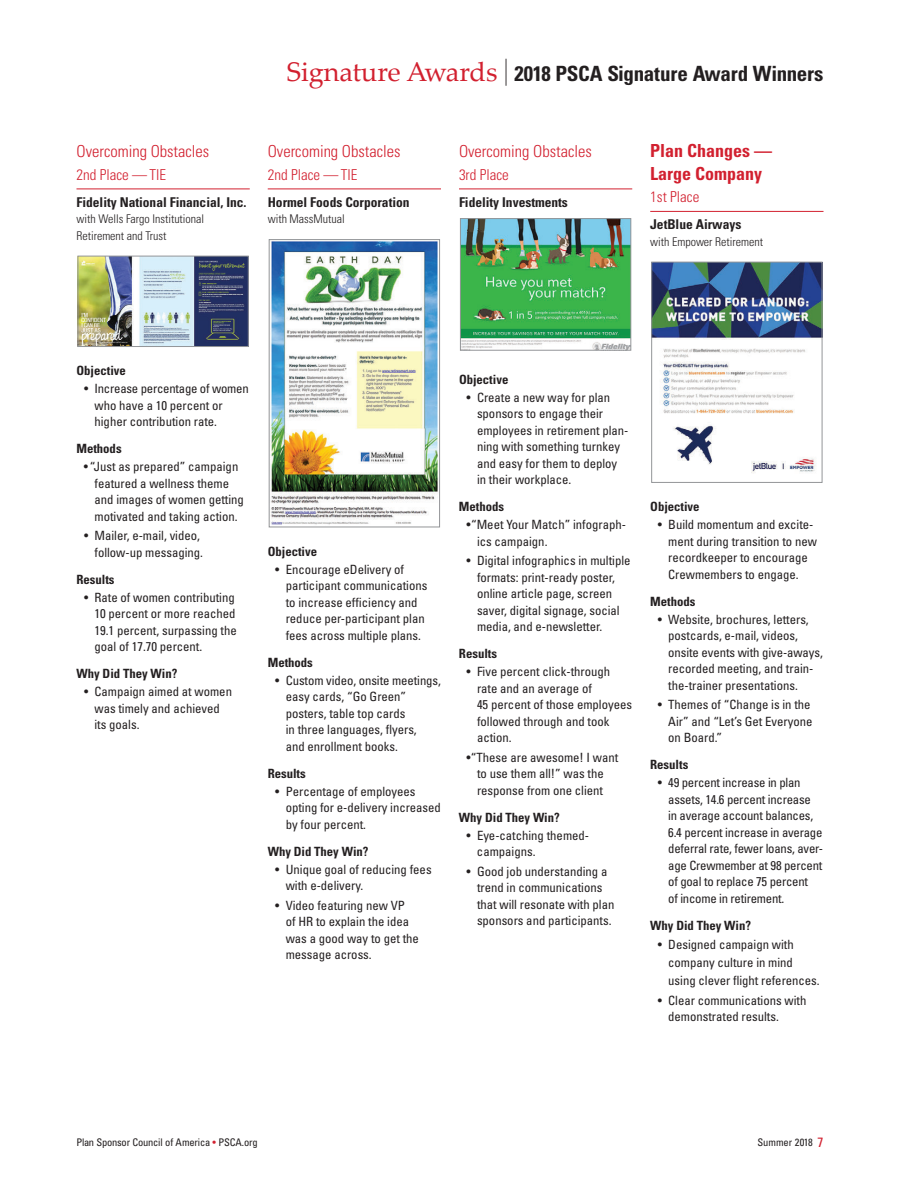
<style>
.page{position:relative;width:918px;height:1188px;background:#fff}
.page>*{position:absolute;margin:0;border:0;box-sizing:border-box;transform-origin:0 0}
._01b-_2nd_Page_Hd{font:700 condensed 21px "Univers LT Std";letter-spacing:-.01em;color:#231f20}
._81a-__1707_Sig_Awrd{font:700 condensed 18px/22.5px "Univers LT Std";color:#d2202f}
._81a-__1707_Sig_Awrd-2{font:300 condensed 16.5px "Univers LT Std";color:#d2202f}
._81b-__1707_Sig_Awrd{font:300 condensed 15px "Univers LT Std";color:#d2202f}
._81c-__1707_Sig_Awrd{font:700 condensed 13.5px "Univers LT Std";color:#231f20}
._81q-__1707_Sig_Awrd{font:condensed 12.75px/16.5px "Univers LT Std";color:#231f20}
._81qb-__1707_Sig_Awr{font:condensed 12.75px/16.5px "Univers LT Std";color:#231f20}
._81eb-__1707_Sig_Awr{font:700 condensed 12.75px "Univers LT Std";color:#231f20}
._81e-__1707_Sig_Awrd{font:700 condensed 12.75px "Univers LT Std";color:#231f20}
._81d-__1707_Sig_Awrd{font:300 condensed 12px/16.5px "Univers LT Std";color:#231f20}
.t1{font:condensed 10.5px "Univers LT Std";letter-spacing:-.02em;color:#231f20}
.t2{font:condensed 10.5px "Univers LT Std";color:#231f20}
.s1{font-family:"Palatino Linotype";font-weight:400;font-stretch:normal;font-size:27px;color:#d2202f}
.s2{font-weight:400;font-size:27px}
.s3{color:#d2202f}
.s4{font-size:13.5px;color:#d2202f}
</style>
<div class="page">
<hr style="left:76px;top:189px;width:174px;height:1px;background:#d2202f">
<img style="left:80px;top:258px;width:167px;height:87px">
<div style="left:78px;top:256px;width:171px;height:91px;border:1px solid #939598"></div>
<hr style="left:268px;top:189px;width:173px;height:1px;background:#d2202f">
<img style="left:271px;top:241px;width:167px;height:284px">
<div style="left:269px;top:239px;width:171px;height:288px;border:1px solid #939598"></div>
<hr style="left:459px;top:189px;width:173px;height:1px;background:#d2202f">
<img style="left:462px;top:220px;width:167px;height:129px">
<div style="left:460px;top:218px;width:171px;height:133px;border:1px solid #939598"></div>
<hr style="left:650px;top:211px;width:174px;height:1px;background:#d2202f">
<img style="left:653px;top:264px;width:167px;height:210px">
<div style="left:651px;top:262px;width:171px;height:221px;border:1px solid #939598"></div>
<p class="_01b-_2nd_Page_Hd" style="left:287px;top:60px;width:538px"><span class="s1">Signature Awards</span> <span class="s2">|</span> 2018 PSCA Signature Award Winners</p>
<p class="_81a-__1707_Sig_Awrd-2" style="left:76px;top:141px;width:134px">Overcoming Obstacles</p>
<p class="_81b-__1707_Sig_Awrd" style="left:76px;top:165px;width:91px">2nd Place — TIE</p>
<p class="_81c-__1707_Sig_Awrd" style="left:76px;top:193px;width:172px">Fidelity National Financial, Inc.</p>
<p class="_81d-__1707_Sig_Awrd" style="left:76px;top:211px;width:129px">with Wells Fargo Institutional<br>Retirement and Trust</p>
<p class="_81a-__1707_Sig_Awrd-2" style="left:268px;top:141px;width:134px">Overcoming Obstacles</p>
<p class="_81b-__1707_Sig_Awrd" style="left:268px;top:165px;width:91px">2nd Place — TIE</p>
<p class="_81c-__1707_Sig_Awrd" style="left:268px;top:193px;width:143px">Hormel Foods Corporation</p>
<p class="_81d-__1707_Sig_Awrd" style="left:268px;top:211px;width:78px">with MassMutual</p>
<p class="_81a-__1707_Sig_Awrd-2" style="left:459px;top:141px;width:134px">Overcoming Obstacles</p>
<p class="_81b-__1707_Sig_Awrd" style="left:459px;top:165px;width:51px">3rd Place</p>
<p class="_81c-__1707_Sig_Awrd" style="left:459px;top:193px;width:110px">Fidelity Investments</p>
<p class="_81a-__1707_Sig_Awrd" style="left:650px;top:139px;width:124px">Plan Changes —<br>Large Company</p>
<p class="_81b-__1707_Sig_Awrd" style="left:650px;top:188px;width:51px">1st Place</p>
<p class="_81c-__1707_Sig_Awrd" style="left:650px;top:216px;width:93px">JetBlue Airways</p>
<p class="_81d-__1707_Sig_Awrd" style="left:650px;top:233px;width:114px">with Empower Retirement</p>
<p class="_81e-__1707_Sig_Awrd" style="left:76px;top:363px;width:51px">Objective</p>
<p class="_81q-__1707_Sig_Awrd" style="left:94px;top:380px;width:156px;text-indent:-10px">• Increase percentage of women who have a 10 percent or higher contribution rate.</p>
<p class="_81eb-__1707_Sig_Awr" style="left:76px;top:441px;width:47px">Methods</p>
<p class="_81q-__1707_Sig_Awrd" style="left:94px;top:458px;width:151px;text-indent:-11px">• “Just as prepared” campaign featured a wellness theme and images of women getting motivated and taking action.</p>
<p class="_81qb-__1707_Sig_Awr" style="left:84px;top:527px;width:121px;text-align:right">• Mailer, e-mail, video, follow-up messaging.</p>
<p class="_81eb-__1707_Sig_Awr" style="left:76px;top:572px;width:40px">Results</p>
<p class="_81q-__1707_Sig_Awrd" style="left:94px;top:589px;width:144px;text-indent:-10px">• Rate of women contributing<br>10 percent or more reached<br>19.1 percent, surpassing the goal of 17.70 percent.</p>
<p class="_81eb-__1707_Sig_Awr" style="left:76px;top:666px;width:102px">Why Did They Win?</p>
<p class="_81q-__1707_Sig_Awrd" style="left:94px;top:683px;width:139px;text-indent:-10px">• Campaign aimed at women was timely and achieved its goals.</p>
<p class="_81e-__1707_Sig_Awrd" style="left:268px;top:543px;width:51px">Objective</p>
<p class="_81q-__1707_Sig_Awrd" style="left:286px;top:561px;width:143px;text-indent:-10px">• Encourage eDelivery of participant communications to increase efficiency and reduce per-participant plan fees across multiple plans.</p>
<p class="_81eb-__1707_Sig_Awr" style="left:268px;top:654px;width:47px">Methods</p>
<p class="_81q-__1707_Sig_Awrd" style="left:286px;top:672px;width:157px;text-indent:-10px">• Custom video, onsite meetings, easy cards, “Go Green” posters, table top cards<br>in three languages, flyers,<br>and enrollment books.</p>
<p class="_81eb-__1707_Sig_Awr" style="left:268px;top:765px;width:40px">Results</p>
<p class="_81q-__1707_Sig_Awrd" style="left:286px;top:783px;width:157px;text-indent:-10px">• Percentage of employees opting for e-delivery increased by four percent.</p>
<p class="_81eb-__1707_Sig_Awr" style="left:268px;top:843px;width:102px">Why Did They Win?</p>
<p class="_81q-__1707_Sig_Awrd" style="left:286px;top:861px;width:147px;text-indent:-10px">• Unique goal of reducing fees with e-delivery.</p>
<p class="_81qb-__1707_Sig_Awr" style="left:286px;top:897px;width:135px;text-indent:-10px">• Video featuring new VP<br>of HR to explain the idea was a good way to get the message across.</p>
<p class="_81eb-__1707_Sig_Awr" style="left:459px;top:371px;width:51px">Objective</p>
<p class="_81q-__1707_Sig_Awrd" style="left:477px;top:389px;width:153px;text-indent:-10px">• Create a new way for plan sponsors to engage their employees in retirement plan&shy;ning with something turnkey and easy for them to deploy in their workplace.</p>
<p class="_81eb-__1707_Sig_Awr" style="left:459px;top:499px;width:47px">Methods</p>
<p class="_81q-__1707_Sig_Awrd" style="left:477px;top:516px;width:151px;text-indent:-11px">•“Meet Your Match” infograph&shy;ics campaign.</p>
<p class="_81qb-__1707_Sig_Awr" style="left:477px;top:552px;width:155px;text-indent:-10px">• Digital infographics in multiple formats: print-ready poster, online article page, screen saver, digital signage, social media, and e-newsletter.</p>
<p class="_81eb-__1707_Sig_Awr" style="left:459px;top:646px;width:40px">Results</p>
<p class="_81q-__1707_Sig_Awrd" style="left:477px;top:663px;width:157px;text-indent:-10px">• Five percent click-through rate and an average of<br>45 percent of those employees followed through and took action.</p>
<p class="_81qb-__1707_Sig_Awr" style="left:466px;top:749px;width:153px;text-align:center">•“These are awesome! I want to use them all!” was the response from one client</p>
<p class="_81eb-__1707_Sig_Awr" style="left:459px;top:809px;width:102px">Why Did They Win?</p>
<p class="_81q-__1707_Sig_Awrd" style="left:477px;top:827px;width:114px;text-indent:-10px">• Eye-catching themed&shy;campaigns.</p>
<p class="_81qb-__1707_Sig_Awr" style="left:477px;top:863px;width:139px;text-indent:-10px">• Good job understanding a trend in communications that will resonate with plan sponsors and participants.</p>
<p class="_81e-__1707_Sig_Awrd" style="left:650px;top:499px;width:51px">Objective</p>
<p class="_81q-__1707_Sig_Awrd" style="left:668px;top:516px;width:150px;text-indent:-10px">• Build momentum and excite&shy;ment during transition to new recordkeeper to encourage<br>Crewmembers to engage.</p>
<p class="_81eb-__1707_Sig_Awr" style="left:650px;top:593px;width:47px">Methods</p>
<p class="_81q-__1707_Sig_Awrd" style="left:668px;top:611px;width:156px;text-indent:-10px">• Website, brochures, letters, postcards, e-mail, videos, onsite events with give-aways, recorded meeting, and train&shy;the-trainer presentations.</p>
<p class="_81qb-__1707_Sig_Awr" style="left:668px;top:696px;width:146px;text-indent:-10px">• Themes of “Change is in the<br>Air” and “Let’s Get Everyone on Board.”</p>
<p class="_81eb-__1707_Sig_Awr" style="left:650px;top:757px;width:40px">Results</p>
<p class="_81q-__1707_Sig_Awrd" style="left:668px;top:774px;width:156px;text-indent:-10px">• 49 percent increase in plan assets, 14.6 percent increase in average account balances,<br>6.4 percent increase in average deferral rate, fewer loans, aver&shy;age Crewmember at 98 percent of goal to replace 75 percent<br>of income in retirement.</p>
<p class="_81eb-__1707_Sig_Awr" style="left:650px;top:917px;width:102px">Why Did They Win?</p>
<p class="_81q-__1707_Sig_Awrd" style="left:668px;top:936px;width:153px;line-height:18px;text-indent:-10px">• Designed campaign with company culture in mind using clever flight references.</p>
<p class="_81qb-__1707_Sig_Awr" style="left:668px;top:992px;width:140px;text-indent:-10px">• Clear communications with demonstrated results.</p>
<p class="t1" style="left:76px;top:1136px;width:183px">Plan Sponsor Council of America <span class="s3">•</span> PSCA.org</p>
<p class="t2" style="left:758px;top:1136px;width:68px">Summer 2018 <span class="s4">7</span></p>
</div>
